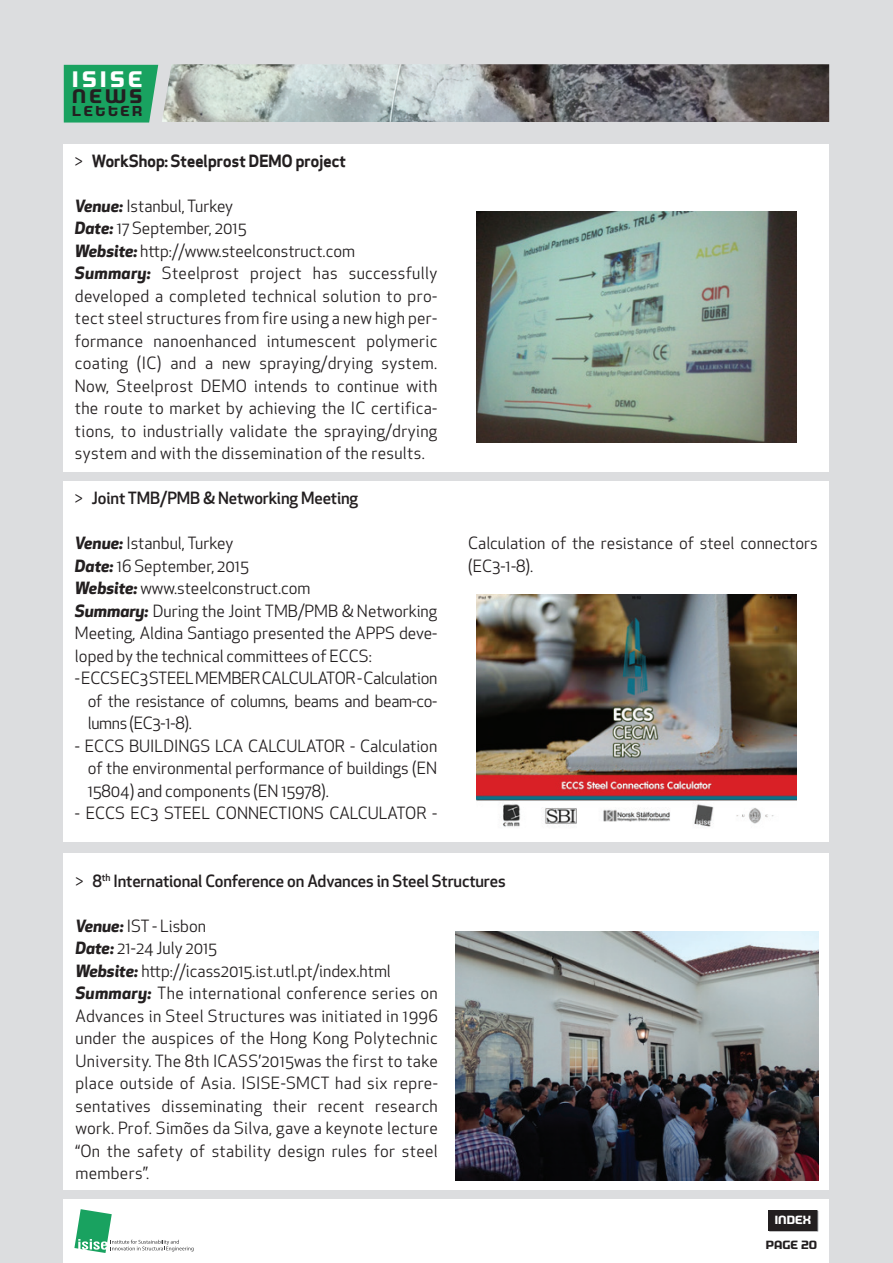
<style>
.page{position:relative;width:893px;height:1263px;background:#dcdddf}
.page>*{position:absolute;margin:0;border:0;box-sizing:border-box;transform-origin:0 0}
.t1{font:700 22.65px "Morgan Big";letter-spacing:.155em;color:#fff}
.t2{font:700 19.8px "Morgan Big";color:#231f20}
.t3{font:16.5px/22.5px "Apex New";letter-spacing:.02em;color:#231f20}
.t4{font:16.5px/22.5px "Apex New";color:#231f20}
.t5{font:500 16.5px "Apex New";letter-spacing:-.01em;color:#231f20}
.t6{font:16.5px "Apex Sans Bold ST";letter-spacing:-.03em;color:#231f20}
.t7{font:700 14.55px "Morgan Big";letter-spacing:.175em;color:#231f20}
.t8{font:700 12px "Morgan Big";color:#231f20}
.t9{font:700 12px "Morgan Big";color:#fff}
.s1{font-family:"Apex New"}
.s2{font-weight:700;font-style:italic}
.s3{font-weight:400}
</style>
<div class="page">
<div style="left:64px;top:1199px;width:765px;height:64px;background:#fff"></div>
<svg style="left:74px;top:1209px;width:120px;height:44px"></svg>
<svg style="left:768px;top:1210px;width:50px;height:21px"></svg>
<div style="left:768px;top:1210px;width:49px;height:20px;background:#231f20"></div>
<div style="left:64px;top:144px;width:765px;height:327px;background:#fff"></div>
<div style="left:64px;top:482px;width:765px;height:360px;background:#fff"></div>
<img style="left:477px;top:212px;width:319px;height:230px">
<div style="left:64px;top:853px;width:765px;height:336px;background:#fff"></div>
<img style="left:476px;top:594px;width:321px;height:233px">
<img style="left:456px;top:932px;width:362px;height:248px">
<div style="left:64px;top:65px;width:94px;height:58px;background:#19a260"></div>
<img style="left:162px;top:64px;width:667px;height:58px">
<h1 class="t1" style="left:72px;top:66px;width:72px">ISISE</h1>
<p class="t2" style="left:72px;top:85px;width:72px">NEWS</p>
<p class="t7" style="left:72px;top:102px;width:72px">LETTER</p>
<p class="t6" style="left:75px;top:150px;width:273px"><span class="s1">&gt;</span> WorkShop: Steelprost DEMO project</p>
<p class="t3" style="left:75px;top:194px;width:364px"><span class="s2">Venue:</span> Istanbul, Turkey<br><span class="s2">Date:</span> 17 September, 2015<br><span class="s2">Website:</span> http://www.steelconstruct.com<br><span class="s2">Summary:</span> Steelprost project has successfully developed a completed technical solution to pro&shy;tect steel structures from fire using a new high per&shy;formance nanoenhanced intumescent polymeric coating (IC) and a new spraying/drying system.<br>Now, Steelprost DEMO intends to continue with the route to market by achieving the IC certifica&shy;tions, to industrially validate the spraying/drying system and with the dissemination of the results.</p>
<p class="t5" style="left:75px;top:487px;width:285px"><span class="s3">&gt;</span> Joint TMB/PMB &amp; Networking Meeting</p>
<p class="t4" style="left:75px;top:532px;width:364px"><span class="s2">Venue:</span> Istanbul, Turkey<br><span class="s2">Date:</span> 16 September, 2015<br><span class="s2">Website:</span> www.steelconstruct.com<br><span class="s2">Summary:</span> During the Joint TMB/PMB &amp; Networking Meeting, Aldina Santiago presented the APPS deve&shy;loped by the technical committees of ECCS:</p>
<p class="t3" style="left:88px;top:667px;width:351px;text-align:justify;text-indent:-13px">- ECCS EC3 STEEL MEMBER CALCULATOR - Calculation of the resistance of columns, beams and beam-co&shy;lumns (EC3-1-8).</p>
<p class="t3" style="left:88px;top:734px;width:351px;text-align:justify;text-indent:-13px">- ECCS BUILDINGS LCA CALCULATOR - Calculation of the environmental performance of buildings (EN 15804) and components (EN 15978).</p>
<p class="t4" style="left:75px;top:802px;width:364px">- ECCS EC3 STEEL CONNECTIONS CALCULATOR -</p>
<p class="t4" style="left:468px;top:532px;width:351px">Calculation of the resistance of steel connectors (EC3-1-8).</p>
<p class="t5" style="left:75px;top:869px;width:432px"><span class="s3">&gt;</span> 8<sup>th</sup> International Conference on Advances in Steel Structures</p>
<p class="t3" style="left:75px;top:914px;width:364px"><span class="s2">Venue:</span> IST - Lisbon<br><span class="s2">Date:</span> 21-24 July 2015<br><span class="s2">Website:</span> http://icass2015.ist.utl.pt/index.html <span class="s2">Summary:</span> The international conference series on Advances in Steel Structures was initiated in 1996 under the auspices of the Hong Kong Polytechnic University. The 8th ICASS’2015was the first to take place outside of Asia. ISISE-SMCT had six repre&shy;sentatives disseminating their recent research work. Prof. Simões da Silva, gave a keynote lecture “On the safety of stability design rules for steel members”.</p>
<p class="t9" style="left:775px;top:1213px;width:38px">INDEX</p>
<p class="t8" style="left:766px;top:1238px;width:53px">PAGE 20</p>
</div>
